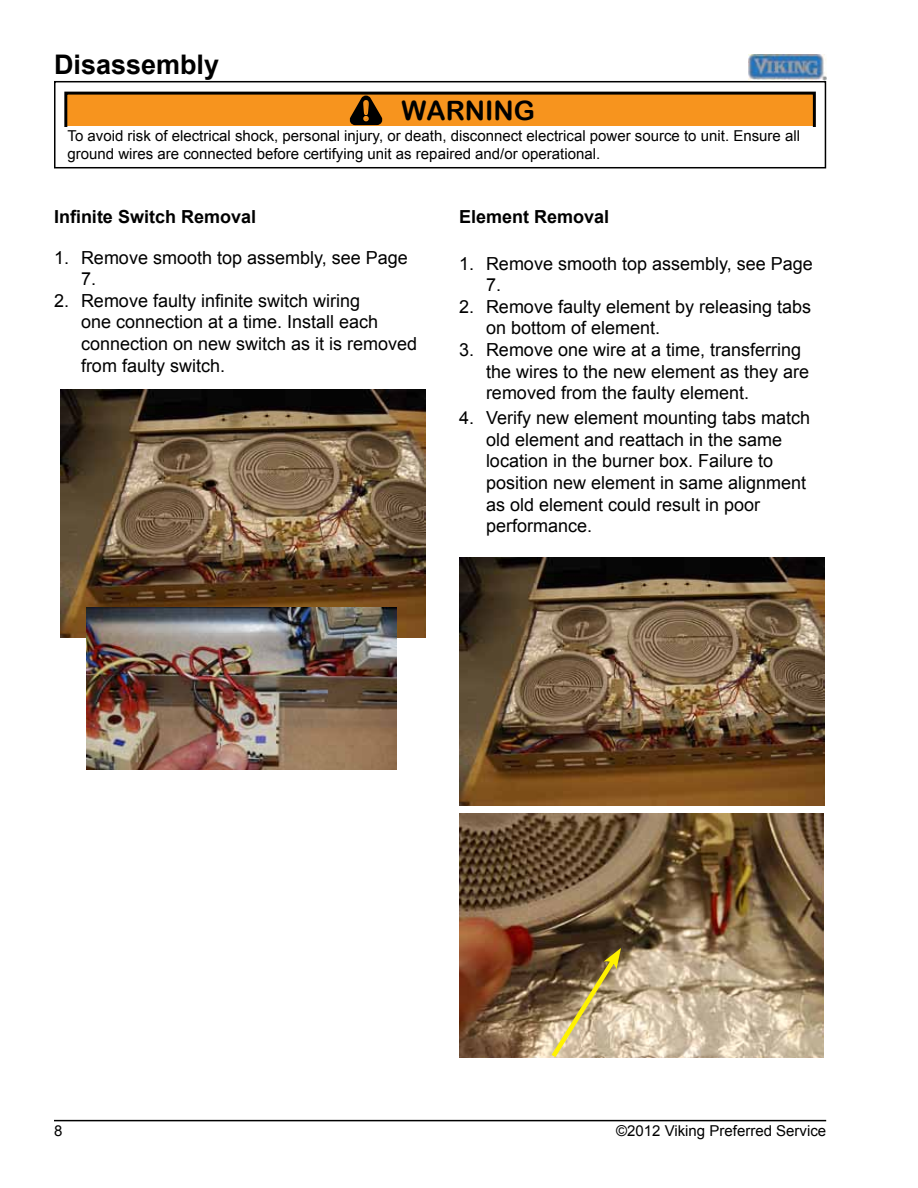
<style>
.page{position:relative;width:918px;height:1188px;background:#fff}
.page>*{position:absolute;margin:0;border:0;box-sizing:border-box;transform-origin:0 0}
.t1{font:700 27px "Arial";color:#000}
.t2{font:26.7px "Arial Rounded MT Bold";color:#000}
.t3{font:18px/21.6px "Arial";color:#000}
.t4{font:700 18px "Arial";color:#000}
.t5{font:15px/18px "Arial";color:#000}
.s1{color:#f7941e}
</style>
<div class="page">
<div style="left:54px;top:81px;width:772px;height:87px;border:2px solid #000"></div>
<svg style="left:64px;top:91px;width:752px;height:35px;background:#db851e"></svg>
<hr style="left:54px;top:1120px;width:772px;height:1px;background:#000">
<img style="left:748px;top:55px;width:78px;height:26px">
<img style="left:60px;top:390px;width:366px;height:248px">
<img style="left:86px;top:608px;width:311px;height:162px">
<img style="left:459px;top:558px;width:366px;height:248px">
<img style="left:459px;top:813px;width:365px;height:244px">
<svg style="left:547px;top:948px;width:74px;height:110px;background:#a49065"></svg>
<h1 class="t1" style="left:54px;top:46px;width:167px">Disassembly</h1>
<h2 class="t2" style="left:362px;top:95px;width:175px"><span class="s1">!</span> WARNING</h2>
<p class="t5" style="left:68px;top:127px;width:734px">To avoid risk of electrical shock, personal injury, or death, disconnect electrical power source to unit. Ensure all ground wires are connected before certifying unit as repaired and/or operational.</p>
<p class="t4" style="left:54px;top:204px;width:204px">Infinite Switch Removal</p>
<p class="t3" style="left:81px;top:247px;width:328px;text-indent:-27px">1. Remove smooth top assembly, see Page<br>7.</p>
<p class="t3" style="left:81px;top:290px;width:338px;text-indent:-27px">2. Remove faulty infinite switch wiring<br>one connection at a time. Install each connection on new switch as it is removed from faulty switch.</p>
<p class="t4" style="left:459px;top:204px;width:152px">Element Removal</p>
<p class="t3" style="left:486px;top:253px;width:328px;text-indent:-27px">1. Remove smooth top assembly, see Page<br>7.</p>
<p class="t3" style="left:486px;top:296px;width:327px;text-indent:-27px">2. Remove faulty element by releasing tabs on bottom of element.</p>
<p class="t3" style="left:486px;top:339px;width:325px;text-indent:-27px">3. Remove one wire at a time, transferring the wires to the new element as they are removed from the faulty element.</p>
<p class="t3" style="left:486px;top:407px;width:326px;text-indent:-27px">4. Verify new element mounting tabs match old element and reattach in the same location in the burner box. Failure to position new element in same alignment as old element could result in poor performance.</p>
<p class="t5" style="left:54px;top:1122px;width:10px">8</p>
<p class="t5" style="left:616px;top:1122px;width:212px">©2012 Viking Preferred Service</p>
</div>
